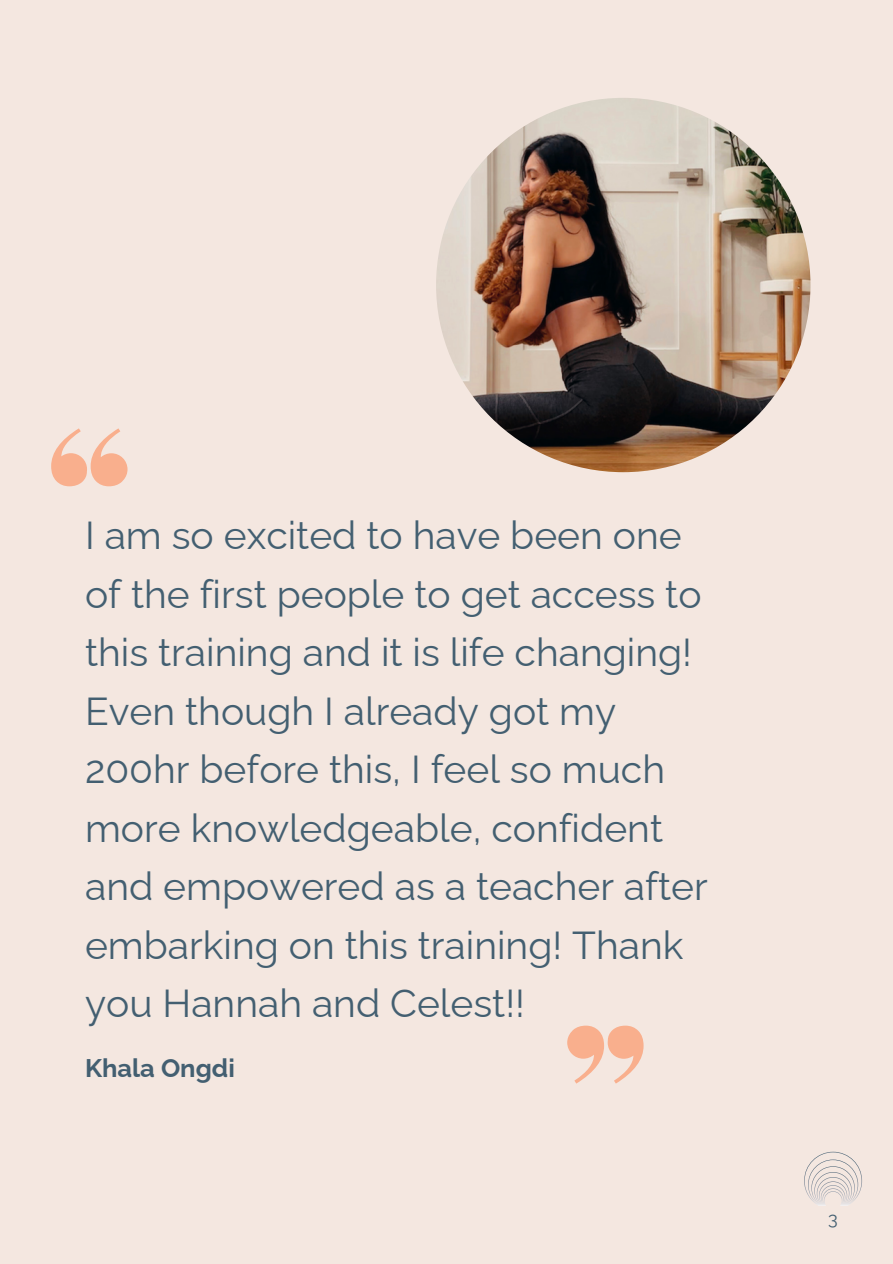
<style>
.page{position:relative;width:893px;height:1264px;background:#fff}
.page>*{position:absolute;margin:0;border:0;box-sizing:border-box;transform-origin:0 0}
.t1{font:39px/58.5px "Raleway";color:#435f71}
.t2{font:700 25.5px "Raleway";color:#435f71}
.t3{font:18px "Raleway";color:#435f71}
</style>
<div class="page">
<div style="left:0;top:0;width:892px;height:1263px;background:#f4e7e0"></div>
<img style="left:436px;top:98px;width:374px;height:374px;border-radius:50%">
<svg style="left:51px;top:428px;width:76px;height:58px"></svg>
<svg style="left:567px;top:1025px;width:76px;height:58px"></svg>
<img style="left:804px;top:1151px;width:58px;height:53px">
<h1 class="t1" style="left:85px;top:506px;width:624px">I am so excited to have been one of the first people to get access to this training and it is life changing!<br>Even though I already got my<br>200hr before this, I feel so much more knowledgeable, confident and empowered as a teacher after embarking on this training! Thank you Hannah and Celest!!</h1>
<p class="t2" style="left:85px;top:1052px;width:151px">Khala Ongdi</p>
<p class="t3" style="left:828px;top:1207px;width:11px">3</p>
</div>
